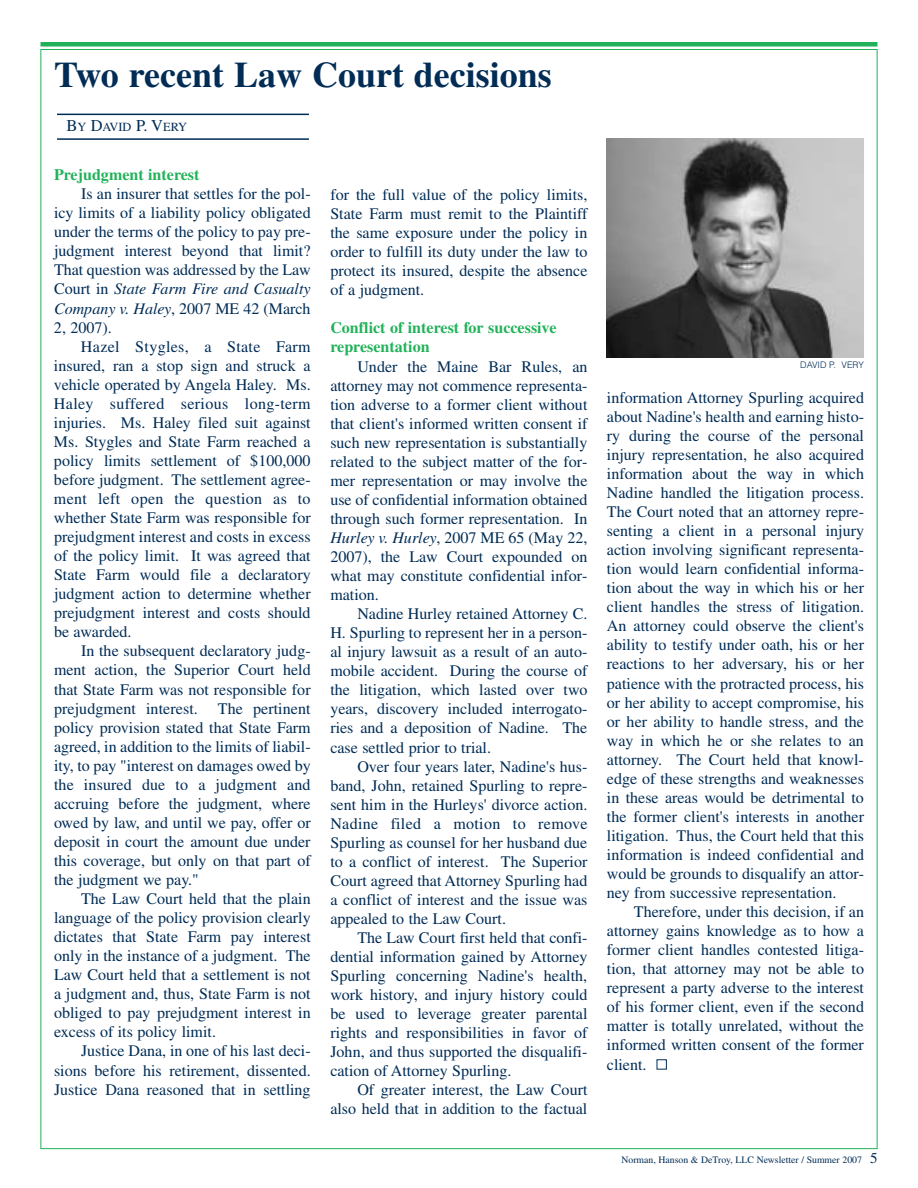
<style>
.page{position:relative;width:918px;height:1188px;background:#fff}
.page>*{position:absolute;margin:0;border:0;box-sizing:border-box;transform-origin:0 0}
.t1{font:700 36px "Times";color:#002c55}
.t2{font:16.05px/19px "Times";color:#002c55;text-align:justify}
.t3{font:700 16.05px/19px "Times";color:#21b259}
.t4{font:12.3px "Times";color:#002c55}
.t5{font:9.75px "Times";color:#002c55}
.t6{font:300 9px "Helvetica";color:#002c55}
.s1{font-size:16.5px}
.s2{font-style:italic}
.s3{font-size:15px}
</style>
<div class="page">
<div style="left:41px;top:42px;width:836px;height:5px;background:#21b259"></div>
<hr style="left:57px;top:114px;width:252px;height:1px;background:#002c55">
<hr style="left:57px;top:138px;width:252px;height:2px;background:#002c55">
<div style="left:657px;top:1059px;width:10px;height:11px;border:1px solid #002c55"></div>
<img style="left:607px;top:139px;width:257px;height:219px">
<h1 class="t1" style="left:54px;top:54px;width:499px">Two recent Law Court decisions</h1>
<p class="t4" style="left:66px;top:122px;width:122px"><span class="s1">B</span>Y <span class="s1">D</span>AVID <span class="s1">P. V</span>ERY</p>
<p class="t3" style="left:54px;top:165px;width:147px">Prejudgment interest</p>
<p class="t2" style="left:54px;top:186px;width:258px;text-indent:27px">Is an insurer that settles for the pol&shy;icy limits of a liability policy obligated under the terms of the policy to pay pre&shy;judgment interest beyond that limit?<br>That question was addressed by the Law Court in <span class="s2">State Farm Fire and Casualty Company v. Haley</span>, 2007 ME 42 (March 2, 2007).</p>
<p class="t2" style="left:54px;top:338px;width:258px;text-indent:27px">Hazel Stygles, a State Farm insured, ran a stop sign and struck a vehicle operated by Angela Haley. Ms.<br>Haley suffered serious long-term injuries. Ms. Haley filed suit against Ms. Stygles and State Farm reached a policy limits settlement of $100,000 before judgment. The settlement agree&shy;ment left open the question as to whether State Farm was responsible for prejudgment interest and costs in excess of the policy limit. It was agreed that State Farm would file a declaratory judgment action to determine whether prejudgment interest and costs should be awarded.</p>
<p class="t2" style="left:54px;top:643px;width:258px;text-indent:27px">In the subsequent declaratory judg&shy;ment action, the Superior Court held that State Farm was not responsible for prejudgment interest. The pertinent policy provision stated that State Farm agreed, in addition to the limits of liabil&shy;ity, to pay "interest on damages owed by the insured due to a judgment and accruing before the judgment, where owed by law, and until we pay, offer or deposit in court the amount due under this coverage, but only on that part of the judgment we pay."</p>
<p class="t2" style="left:54px;top:891px;width:258px;text-indent:27px">The Law Court held that the plain language of the policy provision clearly dictates that State Farm pay interest only in the instance of a judgment. The Law Court held that a settlement is not a judgment and, thus, State Farm is not obliged to pay prejudgment interest in excess of its policy limit.</p>
<p class="t2" style="left:54px;top:1043px;width:258px;text-indent:27px">Justice Dana, in one of his last deci&shy;sions before his retirement, dissented.<br>Justice Dana reasoned that in settling</p>
<p class="t2" style="left:330px;top:187px;width:259px">for the full value of the policy limits, State Farm must remit to the Plaintiff the same exposure under the policy in order to fulfill its duty under the law to protect its insured, despite the absence of a judgment.</p>
<p class="t3" style="left:330px;top:318px;width:228px">Conflict of interest for successive representation</p>
<p class="t2" style="left:330px;top:358px;width:259px;text-indent:27px">Under the Maine Bar Rules, an attorney may not commence representa&shy;tion adverse to a former client without that client's informed written consent if such new representation is substantially related to the subject matter of the for&shy;mer representation or may involve the use of confidential information obtained through such former representation. In <span class="s2">Hurley v. Hurley</span>, 2007 ME 65 (May 22, 2007), the Law Court expounded on what may constitute confidential infor&shy;mation.</p>
<p class="t2" style="left:330px;top:606px;width:259px;text-indent:27px">Nadine Hurley retained Attorney C.<br>H. Spurling to represent her in a person&shy;al injury lawsuit as a result of an auto&shy;mobile accident. During the course of the litigation, which lasted over two years, discovery included interrogato&shy;ries and a deposition of Nadine. The case settled prior to trial.</p>
<p class="t2" style="left:330px;top:758px;width:259px;text-indent:27px">Over four years later, Nadine's hus&shy;band, John, retained Spurling to repre&shy;sent him in the Hurleys' divorce action.<br>Nadine filed a motion to remove Spurling as counsel for her husband due to a conflict of interest. The Superior Court agreed that Attorney Spurling had a conflict of interest and the issue was appealed to the Law Court.</p>
<p class="t2" style="left:330px;top:930px;width:259px;text-indent:27px">The Law Court first held that confi&shy;dential information gained by Attorney Spurling concerning Nadine's health, work history, and injury history could be used to leverage greater parental rights and responsibilities in favor of John, and thus supported the disqualifi&shy;cation of Attorney Spurling.</p>
<p class="t2" style="left:330px;top:1082px;width:259px;text-align:right">Of greater interest, the Law Court also held that in addition to the factual</p>
<p class="t6" style="left:800px;top:359px;width:65px">DAVID P. VERY</p>
<p class="t2" style="left:607px;top:389px;width:259px">information Attorney Spurling acquired about Nadine's health and earning histo&shy;ry during the course of the personal injury representation, he also acquired information about the way in which Nadine handled the litigation process.<br>The Court noted that an attorney repre&shy;senting a client in a personal injury action involving significant representa&shy;tion would learn confidential informa&shy;tion about the way in which his or her client handles the stress of litigation.<br>An attorney could observe the client's ability to testify under oath, his or her reactions to her adversary, his or her patience with the protracted process, his or her ability to accept compromise, his or her ability to handle stress, and the way in which he or she relates to an attorney. The Court held that knowl&shy;edge of these strengths and weaknesses in these areas would be detrimental to the former client's interests in another litigation. Thus, the Court held that this information is indeed confidential and would be grounds to disqualify an attor&shy;ney from successive representation.</p>
<p class="t2" style="left:607px;top:904px;width:259px;text-indent:27px">Therefore, under this decision, if an attorney gains knowledge as to how a former client handles contested litiga&shy;tion, that attorney may not be able to represent a party adverse to the interest of his former client, even if the second matter is totally unrelated, without the informed written consent of the former client.</p>
<p class="t5" style="left:621px;top:1156px;width:258px">Norman, Hanson &amp; DeTroy, LLC Newsletter / Summer 2007 <span class="s3">5</span></p>
</div>
